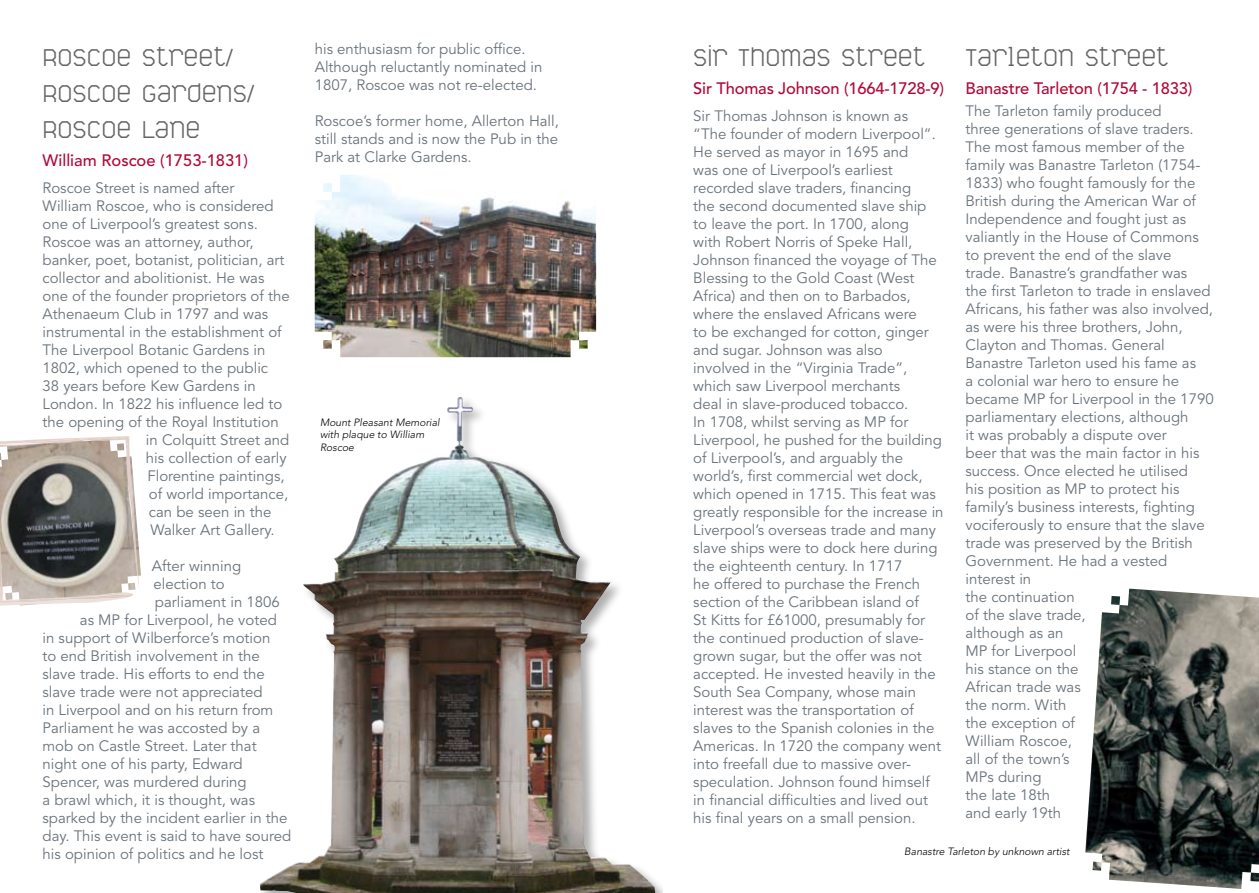
<style>
.page{position:relative;width:1259px;height:893px;background:#fff}
.page>*{position:absolute;margin:0;border:0;box-sizing:border-box;transform-origin:0 0}
.t1{font:300 30px/36px "Pictaves";color:#636466}
.t2{font:500 16.5px "Avenir";letter-spacing:-.01em;color:#b20838}
.t3{font:15px/18px "Avenir";color:#6a737b}
.t4{font:italic 300 10.5px/12.6px "Avenir";color:#000}
</style>
<div class="page">
<img style="left:315px;top:175px;width:281px;height:182px">
<img style="left:260px;top:397px;width:395px;height:496px">
<svg style="left:0;top:436px;width:139px;height:170px;background:#928e88"></svg>
<img style="left:1085px;top:589px;width:174px;height:300px">
<h1 class="t1" style="left:43px;top:38px;width:213px">Roscoe Street/<br>Roscoe Gardens/<br>Roscoe Lane</h1>
<p class="t2" style="left:43px;top:151px;width:207px">William Roscoe (1753-1831)</p>
<p class="t3" style="left:43px;top:179px;width:193px">Roscoe Street is named after</p>
<p class="t3" style="left:43px;top:197px;width:233px">William Roscoe, who is considered</p>
<p class="t3" style="left:43px;top:215px;width:217px">one of Liverpool’s greatest sons.</p>
<p class="t3" style="left:43px;top:233px;width:213px">Roscoe was an attorney, author,</p>
<p class="t3" style="left:43px;top:251px;width:243px">banker, poet, botanist, politician, art</p>
<p class="t3" style="left:43px;top:269px;width:223px">collector and abolitionist. He was</p>
<p class="t3" style="left:43px;top:287px;width:249px">one of the founder proprietors of the</p>
<p class="t3" style="left:43px;top:305px;width:227px">Athenaeum Club in 1797 and was</p>
<p class="t3" style="left:43px;top:323px;width:241px">instrumental in the establishment of</p>
<p class="t3" style="left:43px;top:341px;width:224px">The Liverpool Botanic Gardens in</p>
<p class="t3" style="left:43px;top:359px;width:227px">1802, which opened to the public</p>
<p class="t3" style="left:43px;top:377px;width:215px">38 years before Kew Gardens in</p>
<p class="t3" style="left:43px;top:395px;width:241px">London. In 1822 his influence led to</p>
<p class="t3" style="left:43px;top:413px;width:238px">the opening of the Royal Institution</p>
<p class="t3" style="left:146px;top:431px;width:145px">in Colquitt Street and</p>
<p class="t3" style="left:146px;top:449px;width:142px">his collection of early</p>
<p class="t3" style="left:147px;top:467px;width:139px">Florentine paintings,</p>
<p class="t3" style="left:149px;top:485px;width:141px">of world importance,</p>
<p class="t3" style="left:149px;top:503px;width:124px">can be seen in the</p>
<p class="t3" style="left:150px;top:521px;width:126px">Walker Art Gallery.</p>
<p class="t3" style="left:152px;top:557px;width:91px">After winning</p>
<p class="t3" style="left:153px;top:575px;width:73px">election to</p>
<p class="t3" style="left:155px;top:593px;width:126px">parliament in 1806</p>
<p class="t3" style="left:80px;top:611px;width:198px">as MP for Liverpool, he voted</p>
<p class="t3" style="left:43px;top:629px;width:229px">in support of Wilberforce’s motion</p>
<p class="t3" style="left:43px;top:647px;width:219px">to end British involvement in the</p>
<p class="t3" style="left:43px;top:665px;width:224px">slave trade. His efforts to end the</p>
<p class="t3" style="left:43px;top:683px;width:221px">slave trade were not appreciated</p>
<p class="t3" style="left:43px;top:701px;width:232px">in Liverpool and on his return from</p>
<p class="t3" style="left:43px;top:719px;width:219px">Parliament he was accosted by a</p>
<p class="t3" style="left:43px;top:737px;width:216px">mob on Castle Street. Later that</p>
<p class="t3" style="left:43px;top:755px;width:201px">night one of his party, Edward</p>
<p class="t3" style="left:43px;top:773px;width:206px">Spencer, was murdered during</p>
<p class="t3" style="left:43px;top:791px;width:214px">a brawl which, it is thought, was</p>
<p class="t3" style="left:43px;top:809px;width:246px">sparked by the incident earlier in the</p>
<p class="t3" style="left:43px;top:827px;width:250px">day. This event is said to have soured</p>
<p class="t3" style="left:43px;top:845px;width:222px">his opinion of politics and he lost</p>
<p class="t3" style="left:315px;top:40px;width:229px">his enthusiasm for public office.<br>Although reluctantly nominated in<br>1807, Roscoe was not re-elected.</p>
<p class="t3" style="left:315px;top:112px;width:246px;text-align:justify">Roscoe’s former home, Allerton Hall, still stands and is now the Pub in the Park at Clarke Gardens.</p>
<p class="t4" style="left:320px;top:416px;width:121px">Mount Pleasant Memorial with plaque to William<br>Roscoe</p>
<h1 class="t1" style="left:693px;top:38px;width:233px">Sir Thomas Street</h1>
<p class="t2" style="left:693px;top:79px;width:252px">Sir Thomas Johnson (1664-1728-9)</p>
<p class="t3" style="left:693px;top:107px;width:252px">Sir Thomas Johnson is known as “The founder of modern Liverpool”.<br>He served as mayor in 1695 and<br>was one of Liverpool’s earliest recorded slave traders, financing<br>the second documented slave ship to leave the port. In 1700, along<br>with Robert Norris of Speke Hall, Johnson financed the voyage of The Blessing to the Gold Coast (West Africa) and then on to Barbados, where the enslaved Africans were<br>to be exchanged for cotton, ginger and sugar. Johnson was also<br>involved in the “Virginia Trade”, which saw Liverpool merchants<br>deal in slave-produced tobacco.<br>In 1708, whilst serving as MP for Liverpool, he pushed for the building of Liverpool’s, and arguably the world’s, first commercial wet dock, which opened in 1715. This feat was greatly responsible for the increase in Liverpool’s overseas trade and many slave ships were to dock here during the eighteenth century. In 1717<br>he offered to purchase the French section of the Caribbean island of<br>St Kitts for £61000, presumably for the continued production of slave&shy;grown sugar, but the offer was not accepted. He invested heavily in the South Sea Company, whose main interest was the transportation of slaves to the Spanish colonies in the Americas. In 1720 the company went into freefall due to massive over&shy;speculation. Johnson found himself in financial difficulties and lived out his final years on a small pension.</p>
<h1 class="t1" style="left:965px;top:38px;width:205px">Tarleton Street</h1>
<p class="t2" style="left:965px;top:79px;width:228px">Banastre Tarleton (1754 - 1833)</p>
<p class="t3" style="left:965px;top:103px;width:250px">The Tarleton family produced<br>three generations of slave traders.<br>The most famous member of the family was Banastre Tarleton (1754-<br>1833) who fought famously for the<br>British during the American War of<br>Independence and fought just as valiantly in the House of Commons to prevent the end of the slave trade. Banastre’s grandfather was<br>the first Tarleton to trade in enslaved<br>Africans, his father was also involved, as were his three brothers, John,<br>Clayton and Thomas. General<br>Banastre Tarleton used his fame as<br>a colonial war hero to ensure he became MP for Liverpool in the 1790 parliamentary elections, although<br>it was probably a dispute over<br>beer that was the main factor in his success. Once elected he utilised<br>his position as MP to protect his family’s business interests, fighting vociferously to ensure that the slave trade was preserved by the British<br>Government. He had a vested interest in<br>the continuation<br>of the slave trade,<br>although as an<br>MP for Liverpool<br>his stance on the<br>African trade was<br>the norm. With<br>the exception of<br>William Roscoe,<br>all of the town’s<br>MPs during<br>the late 18th<br>and early 19th</p>
<p class="t4" style="left:904px;top:845px;width:167px">Banastre Tarleton by unknown artist</p>
</div>
